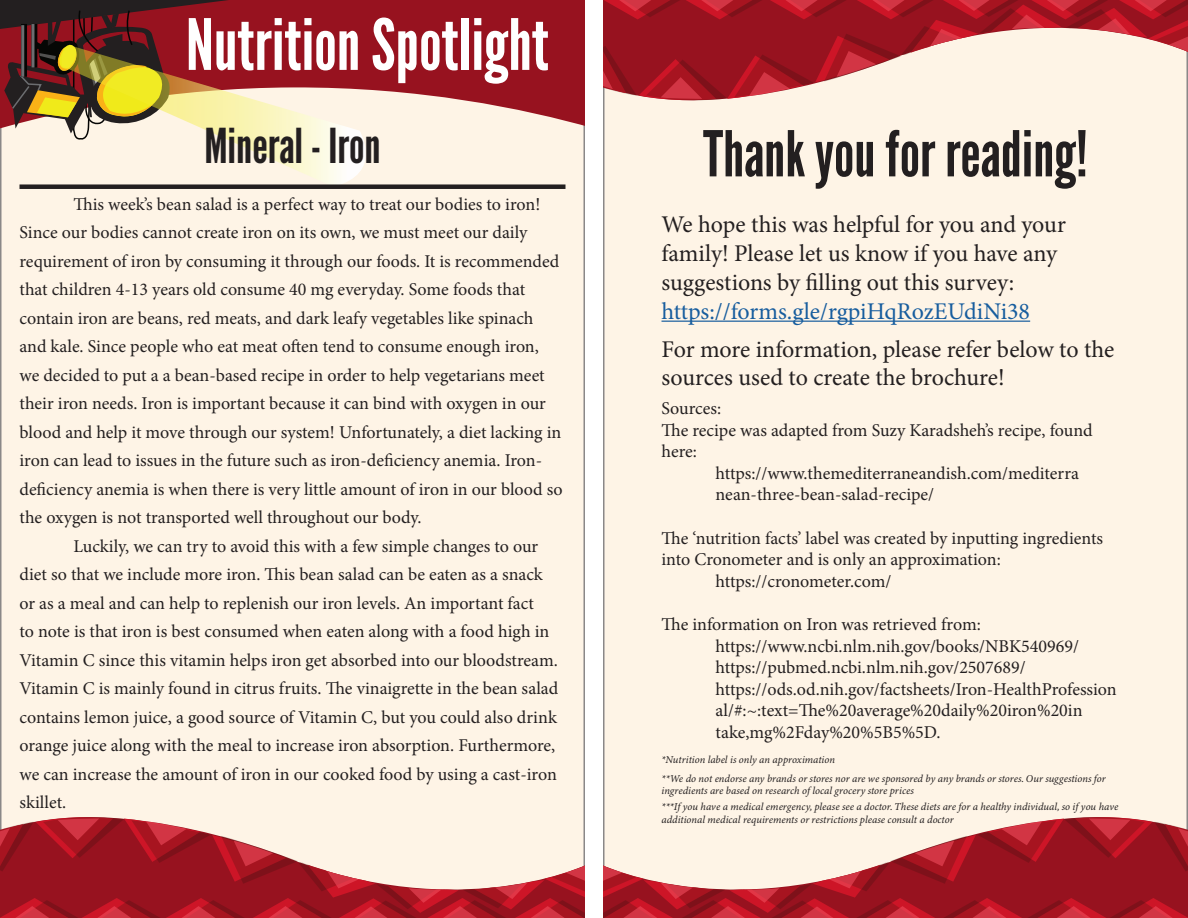
<style>
.page{position:relative;width:1188px;height:918px;background:#fff}
.page>*{position:absolute;margin:0;border:0;box-sizing:border-box;transform-origin:0 0}
.t1{font:70.5px "League Gothic";color:#fff}
.t2{font:63px "League Gothic";color:#231f20}
.t3{font:48px "League Gothic";color:#231f20}
.t4{font:24px/28.8px "Minion Pro";letter-spacing:-.005em;color:#231f20}
.t5{font:24px "Minion Pro";color:#175d9e}
.t6{font:18px/28.5px "Minion Pro";color:#231f20}
.t7{font:italic 10.5px/12.6px "Minion Variable Concept";color:#231f20}
</style>
<div class="page">
<div style="left:604px;top:1px;width:583px;height:916px;background:#fef4e6"></div>
<div style="left:1px;top:1px;width:583px;height:916px;background:#fef4e6"></div>
<svg style="left:229px;top:0;width:356px;height:128px;background:#a5323b"></svg>
<svg style="left:0;top:0;width:229px;height:187px"></svg>
<svg style="left:34px;top:24px;width:3px;height:43px"></svg>
<svg style="left:21px;top:24px;width:6px;height:53px"></svg>
<hr style="left:31px;top:24px;width:3px;height:43px;background:#6c6d70">
<hr style="left:21px;top:25px;width:3px;height:52px;background:#6c6d70">
<svg style="left:59px;top:46px;width:326px;height:138px"></svg>
<svg style="left:0;top:817px;width:585px;height:101px"></svg>
<svg style="left:603px;top:0;width:585px;height:101px"></svg>
<svg style="left:603px;top:817px;width:585px;height:101px"></svg>
<div style="left:20px;top:184px;width:546px;height:5px;background:#231f20"></div>
<hr style="left:662px;top:321px;width:368px;height:1px;background:#175d9e">
<p class="t1" style="left:186px;top:3px;width:364px">Nutrition Spotlight</p>
<p class="t3" style="left:204px;top:118px;width:178px">Mineral - Iron</p>
<p class="t6" style="left:20px;top:190px;width:545px;text-indent:54px">This week’s bean salad is a perfect way to treat our bodies to iron!<br>Since our bodies cannot create iron on its own, we must meet our daily requirement of iron by consuming it through our foods. It is recommended that children 4-13 years old consume 40 mg everyday. Some foods that contain iron are beans, red meats, and dark leafy vegetables like spinach and kale. Since people who eat meat often tend to consume enough iron, we decided to put a a bean-based recipe in order to help vegetarians meet their iron needs. Iron is important because it can bind with oxygen in our blood and help it move through our system! Unfortunately, a diet lacking in iron can lead to issues in the future such as iron-deficiency anemia. Iron&shy;deficiency anemia is when there is very little amount of iron in our blood so the oxygen is not transported well throughout our body.</p>
<p class="t6" style="left:20px;top:532px;width:540px;text-indent:54px">Luckily, we can try to avoid this with a few simple changes to our diet so that we include more iron. This bean salad can be eaten as a snack or as a meal and can help to replenish our iron levels. An important fact<br>to note is that iron is best consumed when eaten along with a food high in Vitamin C since this vitamin helps iron get absorbed into our bloodstream.<br>Vitamin C is mainly found in citrus fruits. The vinaigrette in the bean salad contains lemon juice, a good source of Vitamin C, but you could also drink orange juice along with the meal to increase iron absorption. Furthermore, we can increase the amount of iron in our cooked food by using a cast-iron skillet.</p>
<p class="t2" style="left:703px;top:116px;width:386px">Thank you for reading!</p>
<p class="t4" style="left:662px;top:210px;width:406px">We hope this was helpful for you and your family! Please let us know if you have any suggestions by filling out this survey:</p>
<p class="t5" style="left:662px;top:295px;width:370px">https://forms.gle/rgpiHqRozEUdiNi38</p>
<p class="t4" style="left:662px;top:335px;width:455px">For more information, please refer below to the sources used to create the brochure!</p>
<p class="t6" style="left:662px;top:394px;width:61px">Sources:</p>
<p class="t6" style="left:662px;top:419px;width:433px;line-height:21.6px">The recipe was adapted from Suzy Karadsheh’s recipe, found here:</p>
<p class="t6" style="left:716px;top:459px;width:365px">https://www.themediterraneandish.com/mediterra</p>
<p class="t6" style="left:716px;top:480px;width:220px">nean-three-bean-salad-recipe/</p>
<p class="t6" style="left:662px;top:527px;width:443px;line-height:21.6px">The ‘nutrition facts’ label was created by inputting ingredients into Cronometer and is only an approximation:</p>
<p class="t6" style="left:716px;top:567px;width:177px">https://cronometer.com/</p>
<p class="t6" style="left:662px;top:610px;width:321px">The information on Iron was retrieved from:</p>
<p class="t6" style="left:716px;top:632px;width:365px">https://www.ncbi.nlm.nih.gov/books/NBK540969/</p>
<p class="t6" style="left:716px;top:653px;width:312px">https://pubmed.ncbi.nlm.nih.gov/2507689/</p>
<p class="t6" style="left:716px;top:675px;width:403px">https://ods.od.nih.gov/factsheets/Iron-HealthProfession</p>
<p class="t6" style="left:716px;top:696px;width:369px">al/#:~:text=The%20average%20daily%20iron%20in</p>
<p class="t6" style="left:716px;top:718px;width:227px">take,mg%2Fday%20%5B5%5D.</p>
<p class="t7" style="left:662px;top:753px;width:175px">*Nutrition label is only an approximation</p>
<p class="t7" style="left:662px;top:772px;width:446px">**We do not endorse any brands or stores nor are we sponsored by any brands or stores. Our suggestions for ingredients are based on research of local grocery store prices</p>
<p class="t7" style="left:662px;top:801px;width:458px">***If you have a medical emergency, please see a doctor. These diets are for a healthy individual, so if you have additional medical requirements or restrictions please consult a doctor</p>
</div>
